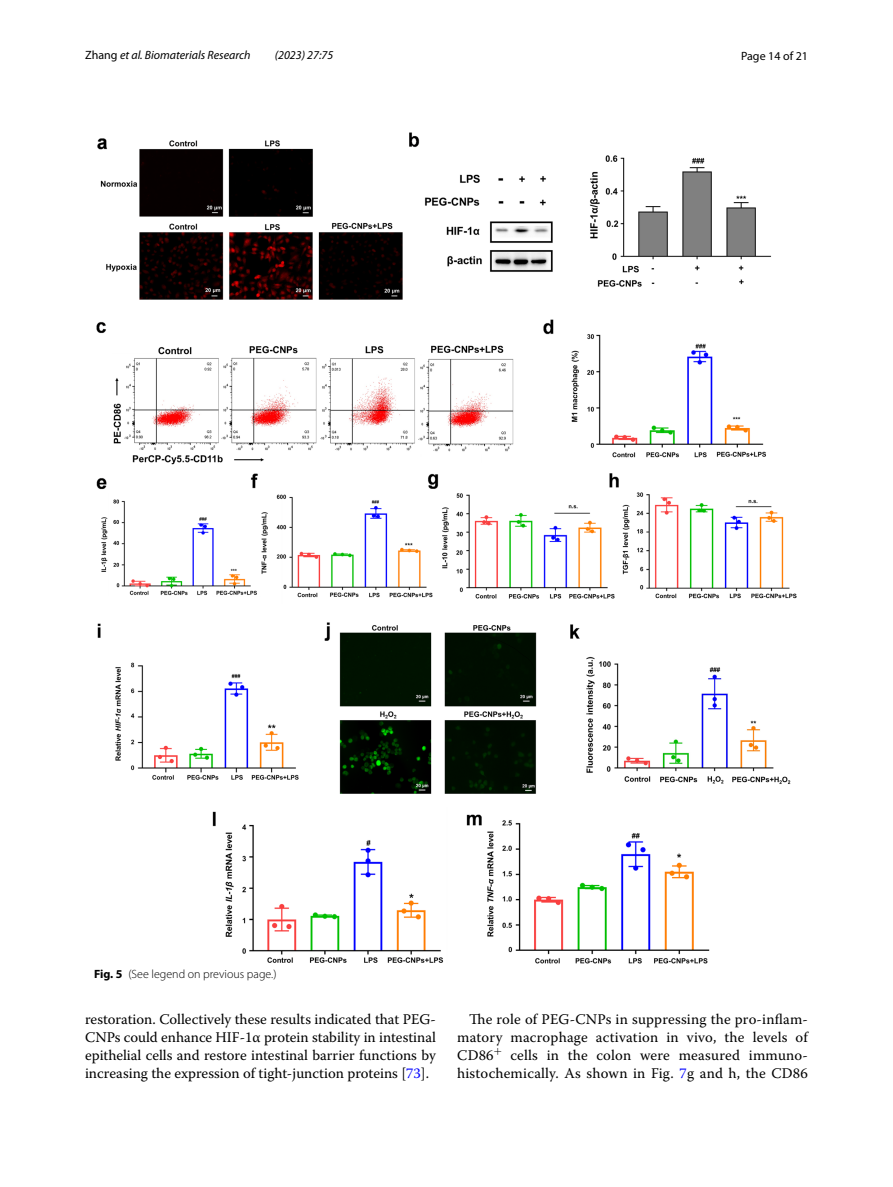
<style>
.page{position:relative;width:893px;height:1187px;background:#fff}
.page>*{position:absolute;margin:0;border:0;box-sizing:border-box;transform-origin:0 0}
.t1{font:14.7px/18px "Warnock Pro";letter-spacing:.005em;color:#000;text-align:justify}
.t2{font:italic 12px "Myriad Pro";color:#000}
.t3{font:300 12px "Myriad Pro";color:#000}
.t4{font:12px "Myriad Pro";color:#000}
.s1{font-style:normal}
.s2{font-weight:700}
.s3{color:#00f}
</style>
<div class="page">
<img style="left:96px;top:133px;width:701px;height:829px">
<p class="t2" style="left:85px;top:48px;width:167px"><span class="s1">Zhang</span> et al. Biomaterials Research</p>
<p class="t2" style="left:275px;top:48px;width:60px">(2023) 27:75</p>
<p class="t4" style="left:741px;top:48px;width:68px">Page 14 of 21</p>
<p class="t3" style="left:94px;top:967px;width:184px"><span class="s2">Fig. 5</span> (See legend on previous page.)</p>
<p class="t1" style="left:85px;top:1010px;width:352px">restoration. Collectively these results indicated that PEG-CNPs could enhance HIF-1α protein stability in intestinal epithelial cells and restore intestinal barrier functions by increasing the expression of tight-junction proteins [<span class="s3">73</span>].</p>
<p class="t1" style="left:457px;top:1010px;width:352px;text-indent:12px">The role of PEG-CNPs in suppressing the pro-inflam&shy;matory macrophage activation in vivo, the levels of CD86<sup>+</sup> cells in the colon were measured immuno&shy;histochemically. As shown in Fig. <span class="s3">7</span>g and h, the CD86</p>
</div>
